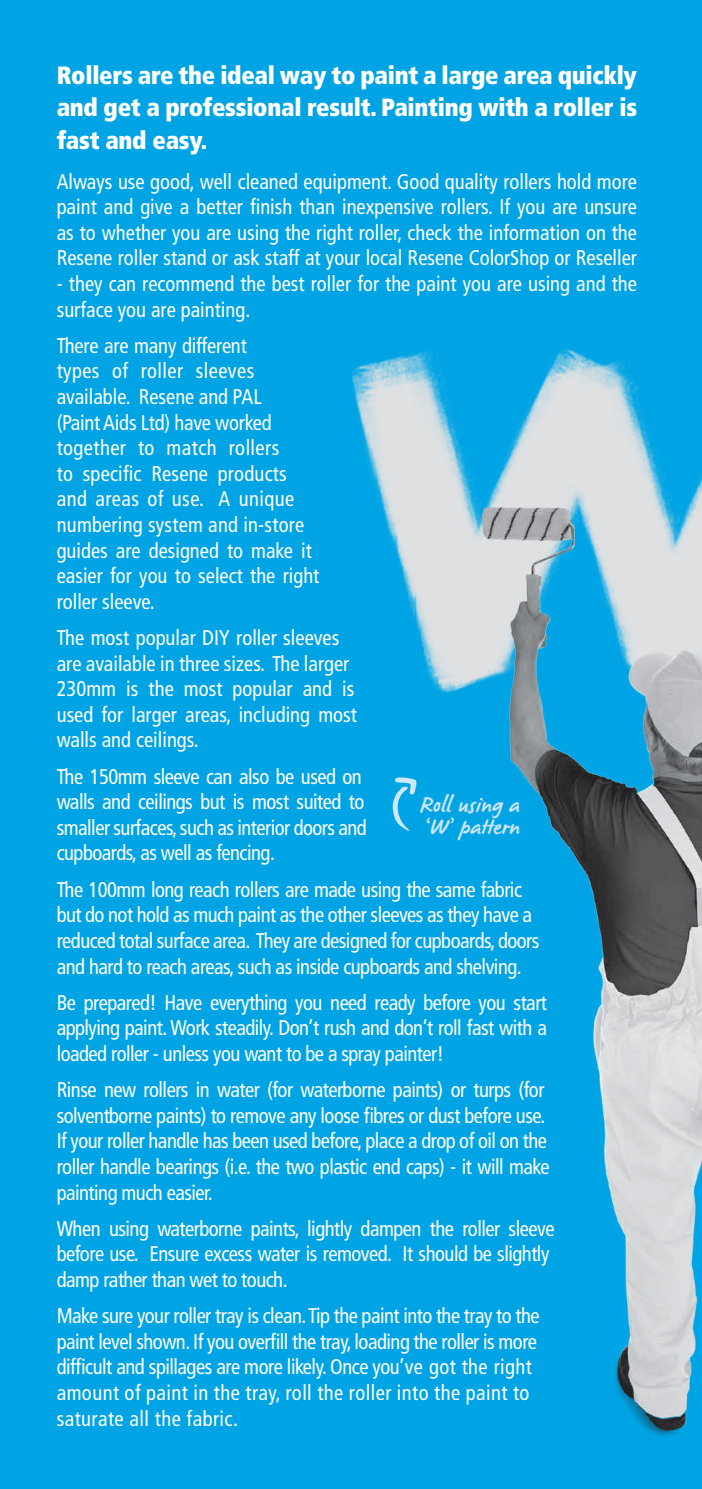
<style>
.page{position:relative;width:702px;height:1489px;background:#fff}
.page>*{position:absolute;margin:0;border:0;box-sizing:border-box;transform-origin:0 0}
.t1{font:900 condensed 25px/32.5px "Frutiger";letter-spacing:-.01em;color:#fff;text-align:justify}
.t2{font:22.5px/22.5px "James Paul";color:#cde7f8}
.t3{font:condensed 21.25px/25.5px "Frutiger";letter-spacing:-.025em;color:#fff}
.t4{font:condensed 21.25px/25.5px "Frutiger";color:#fff}
</style>
<div class="page">
<div style="left:0;top:0;width:702px;height:1488px;background:#00a4e4"></div>
<img style="left:351px;top:349px;width:351px;height:1088px">
<svg style="left:392px;top:777px;width:24px;height:54px"></svg>
<p class="t1" style="left:57px;top:58px;width:582px">Rollers are the ideal way to paint a large area quickly and get a professional result. Painting with a roller is fast and easy.</p>
<p class="t3" style="left:57px;top:169px;width:582px;text-align:justify">Always use good, well cleaned equipment. Good quality rollers hold more paint and give a better finish than inexpensive rollers. If you are unsure as to whether you are using the right roller, check the information on the Resene roller stand or ask staff at your local Resene ColorShop or Reseller</p>
<p class="t4" style="left:57px;top:271px;width:581px">- they can recommend the best roller for the paint you are using and the surface you are painting.</p>
<p class="t4" style="left:57px;top:333px;width:264px">There are many different<br>types of roller sleeves available. Resene and PAL<br>(Paint Aids Ltd) have worked together to match rollers<br>to specific Resene products and areas of use. A unique numbering system and in-store guides are designed to make it easier for you to select the right roller sleeve.</p>
<p class="t4" style="left:57px;top:625px;width:302px">The most popular DIY roller sleeves are available in three sizes. The larger<br>230mm is the most popular and is used for larger areas, including most walls and ceilings.</p>
<p class="t3" style="left:57px;top:763px;width:311px">The 150mm sleeve can also be used on walls and ceilings but is most suited to smaller surfaces, such as interior doors and cupboards, as well as fencing.</p>
<p class="t3" style="left:57px;top:876px;width:484px">The 100mm long reach rollers are made using the same fabric but do not hold as much paint as the other sleeves as they have a reduced total surface area. They are designed for cupboards, doors and hard to reach areas, such as inside cupboards and shelving.</p>
<p class="t3" style="left:57px;top:989px;width:492px;text-align:justify">Be prepared! Have everything you need ready before you start applying paint. Work steadily. Don’t rush and don’t roll fast with a loaded roller - unless you want to be a spray painter!</p>
<p class="t3" style="left:57px;top:1077px;width:494px">Rinse new rollers in water (for waterborne paints) or turps (for solventborne paints) to remove any loose fibres or dust before use.<br>If your roller handle has been used before, place a drop of oil on the roller handle bearings (i.e. the two plastic end caps) - it will make painting much easier.</p>
<p class="t3" style="left:57px;top:1215px;width:499px">When using waterborne paints, lightly dampen the roller sleeve before use. Ensure excess water is removed. It should be slightly damp rather than wet to touch.</p>
<p class="t3" style="left:57px;top:1303px;width:484px">Make sure your roller tray is clean. Tip the paint into the tray to the paint level shown. If you overfill the tray, loading the roller is more difficult and spillages are more likely. Once you’ve got the right amount of paint in the tray, roll the roller into the paint to saturate all the fabric.</p>
<p class="t2" style="left:420px;top:794px;width:101px">Roll using a ‘W’ pattern</p>
</div>
